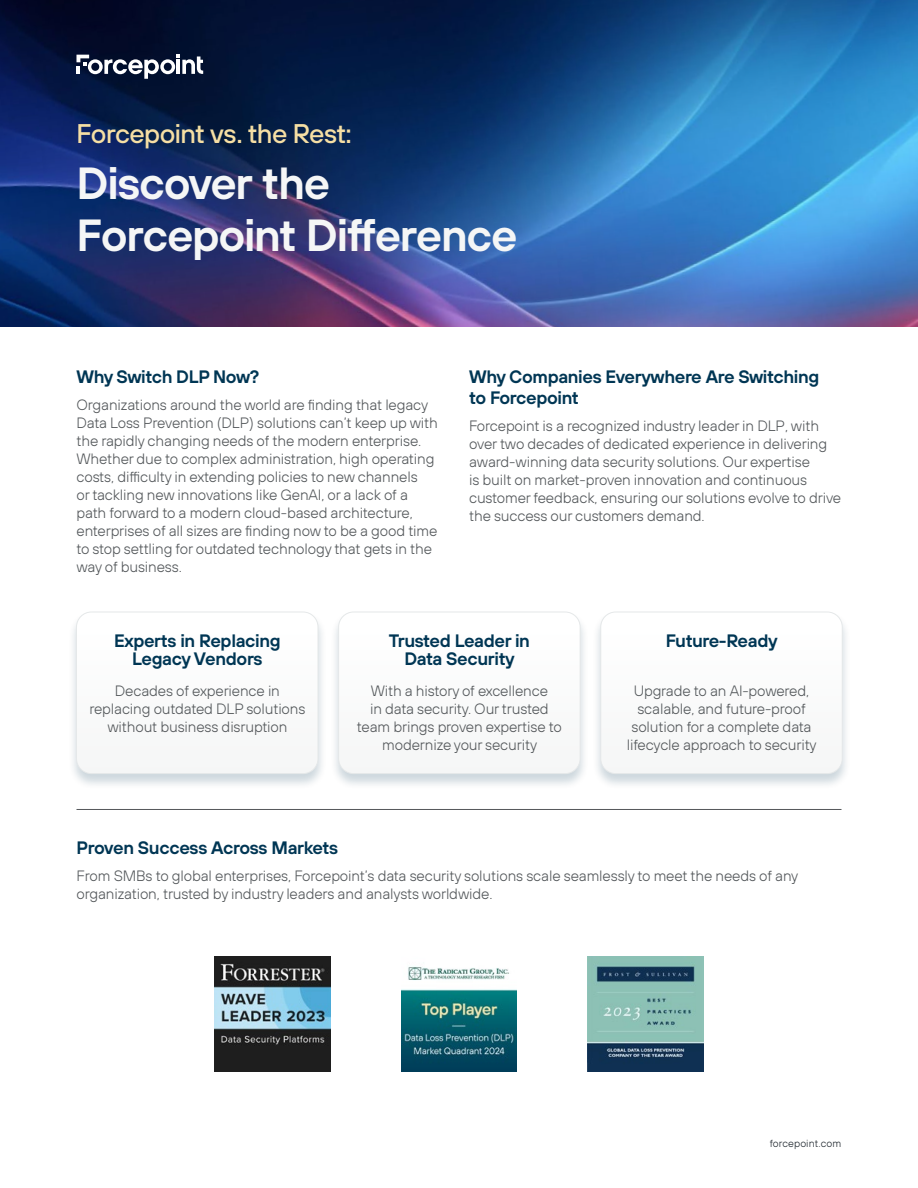
<style>
.page{position:relative;width:918px;height:1188px;background:#fff}
.page>*{position:absolute;margin:0;border:0;box-sizing:border-box;transform-origin:0 0}
.t1{font:600 45px/52.5px "FP Sans";letter-spacing:-.03em;color:#f5f6f6}
.t2{font:500 27px "FP Sans";letter-spacing:-.02em;color:#f6dfa4}
.t3{font:600 18px/18px "FP Sans";letter-spacing:-.02em;color:#003654;text-align:center}
.t4{font:300 15px/18px "FP Sans";letter-spacing:-.01em;color:#53575a}
.t5{font:300 10.5px "FP Sans";letter-spacing:.01em;color:#1d252c}
</style>
<div class="page">
<img style="left:0;top:0;width:918px;height:326px">
<svg style="left:76px;top:55px;width:127px;height:24px"></svg>
<div style="left:67px;top:610px;width:260px;height:180px;background:#003654;opacity:.2"></div>
<svg style="left:76px;top:612px;width:242px;height:162px"></svg>
<div style="left:76px;top:612px;width:242px;height:162px;border:1px solid #e5e8e9;border-radius:15px"></div>
<div style="left:330px;top:610px;width:259px;height:180px;background:#003654;opacity:.2"></div>
<svg style="left:339px;top:612px;width:241px;height:162px"></svg>
<div style="left:338px;top:612px;width:243px;height:162px;border:1px solid #e5e8e9;border-radius:15px"></div>
<div style="left:592px;top:610px;width:259px;height:180px;background:#003654;opacity:.2"></div>
<svg style="left:601px;top:612px;width:241px;height:162px"></svg>
<div style="left:600px;top:612px;width:243px;height:162px;border:1px solid #e5e8e9;border-radius:15px"></div>
<img style="left:215px;top:956px;width:115px;height:116px">
<img style="left:401px;top:966px;width:116px;height:106px">
<img style="left:588px;top:956px;width:115px;height:116px">
<hr style="left:76px;top:809px;width:766px;height:1px;background:#53575a">
<h2 class="t2" style="left:76px;top:117px;width:277px">Forcepoint vs. the Rest:</h2>
<h1 class="t1" style="left:76px;top:155px;width:443px">Discover the<br>Forcepoint Difference</h1>
<p class="t3" style="left:76px;top:367px;width:184px">Why Switch DLP Now?</p>
<p class="t4" style="left:76px;top:396px;width:363px">Organizations around the world are finding that legacy Data Loss Prevention (DLP) solutions can’t keep up with the rapidly changing needs of the modern enterprise.<br>Whether due to complex administration, high operating costs, difficulty in extending policies to new channels<br>or tackling new innovations like GenAI, or a lack of a path forward to a modern cloud-based architecture, enterprises of all sizes are finding now to be a good time to stop settling for outdated technology that gets in the way of business.</p>
<p class="t3" style="left:469px;top:366px;width:352px;line-height:21px;text-align:left">Why Companies Everywhere Are Switching to Forcepoint</p>
<p class="t4" style="left:469px;top:417px;width:374px">Forcepoint is a recognized industry leader in DLP, with over two decades of dedicated experience in delivering award-winning data security solutions. Our expertise<br>is built on market-proven innovation and continuous customer feedback, ensuring our solutions evolve to drive the success our customers demand.</p>
<p class="t3" style="left:114px;top:631px;width:168px">Experts in Replacing<br>Legacy Vendors</p>
<p class="t3" style="left:389px;top:631px;width:143px">Trusted Leader in<br>Data Security</p>
<p class="t3" style="left:666px;top:631px;width:113px">Future-Ready</p>
<p class="t4" style="left:89px;top:681px;width:218px;text-align:center">Decades of experience in replacing outdated DLP solutions without business disruption</p>
<p class="t4" style="left:357px;top:681px;width:206px;text-align:center">With a history of excellence<br>in data security. Our trusted team brings proven expertise to modernize your security</p>
<p class="t4" style="left:627px;top:681px;width:191px;text-align:center">Upgrade to an AI-powered, scalable, and future-proof solution for a complete data lifecycle approach to security</p>
<p class="t3" style="left:77px;top:838px;width:263px">Proven Success Across Markets</p>
<p class="t4" style="left:77px;top:866px;width:723px">From SMBs to global enterprises, Forcepoint’s data security solutions scale seamlessly to meet the needs of any organization, trusted by industry leaders and analysts worldwide.</p>
<p class="t5" style="left:770px;top:1137px;width:73px">forcepoint.com</p>
</div>
